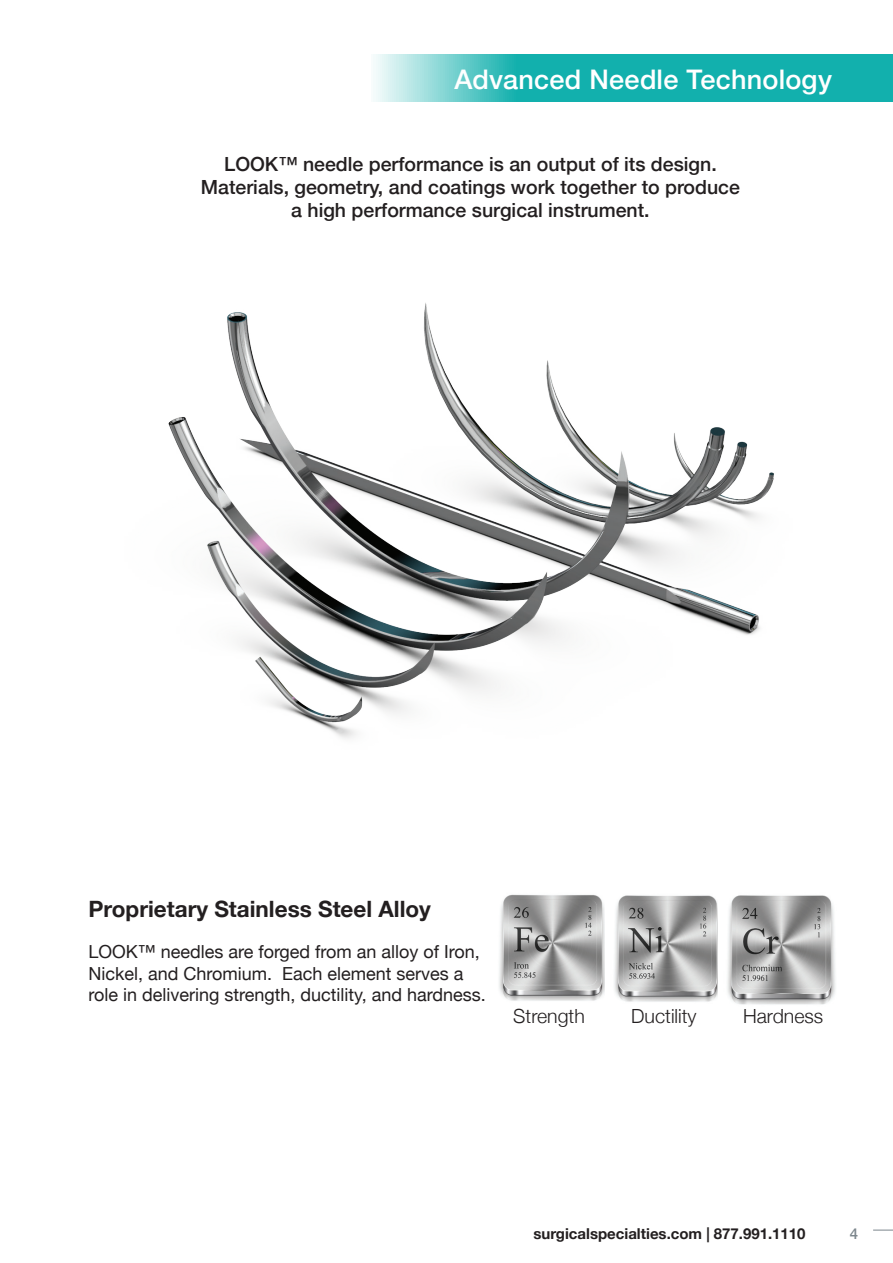
<style>
.page{position:relative;width:893px;height:1263px;background:#fff}
.page>*{position:absolute;margin:0;border:0;box-sizing:border-box;transform-origin:0 0}
.t1{font:500 27px "Helvetica Neue";letter-spacing:.01em;color:#fff}
.t2{font:700 22.5px "Helvetica Neue";color:#231f20}
.t3{font:500 19.5px/23.4px "Helvetica Neue";color:#231f20;text-align:center}
.t4{font:300 19.5px "Helvetica Neue";color:#231f20}
.t5{font:18px/21.6px "Helvetica Neue";color:#231f20}
.t6{font:700 15px "Helvetica Neue";color:#231f20}
.t7{font:500 15px "Helvetica Neue";color:#7c868c}
</style>
<div class="page">
<svg style="left:873px;top:1230px;width:20px;height:1px"></svg>
<svg style="left:373px;top:54px;width:520px;height:47px;fill:#12b0ad"></svg>
<img style="left:499px;top:894px;width:106px;height:107px">
<img style="left:614px;top:895px;width:104px;height:107px">
<img style="left:727px;top:895px;width:109px;height:110px">
<img style="left:168px;top:303px;width:606px;height:436px">
<h1 class="t1" style="left:454px;top:62px;width:379px">Advanced Needle Technology</h1>
<p class="t3" style="left:201px;top:151px;width:541px">LOOK™ needle performance is an output of its design.<br>Materials, geometry, and coatings work together to produce a high performance surgical instrument.</p>
<p class="t2" style="left:88px;top:895px;width:344px">Proprietary Stainless Steel Alloy</p>
<p class="t5" style="left:88px;top:940px;width:399px">LOOK™ needles are forged from an alloy of Iron,<br>Nickel, and Chromium. Each element serves a role in delivering strength, ductility, and hardness.</p>
<p class="t4" style="left:513px;top:1004px;width:73px">Strength</p>
<p class="t4" style="left:631px;top:1004px;width:67px">Ductility</p>
<p class="t4" style="left:743px;top:1004px;width:82px">Hardness</p>
<p class="t6" style="left:534px;top:1224px;width:274px">surgicalspecialties.com | 877.991.1110</p>
<p class="t7" style="left:850px;top:1224px;width:10px">4</p>
</div>
